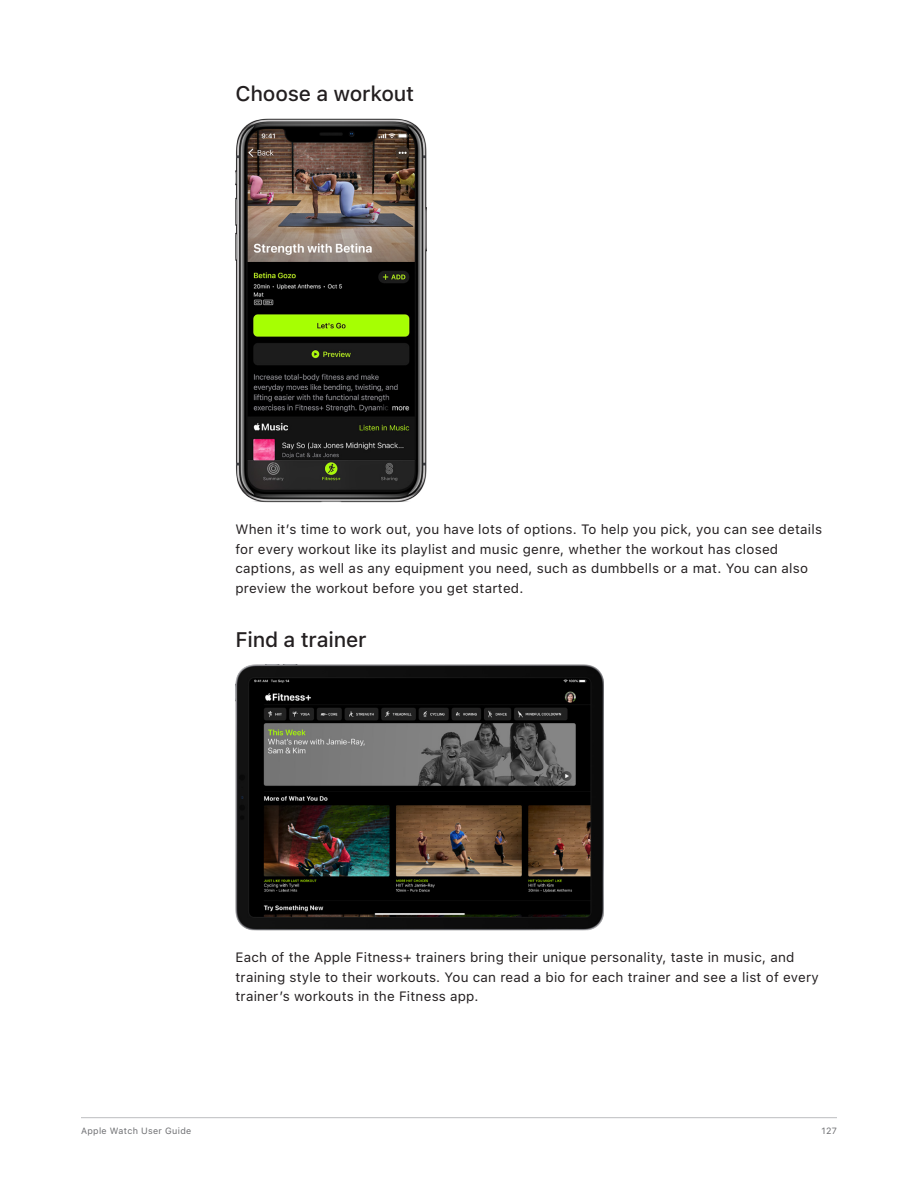
<style>
.page{position:relative;width:918px;height:1188px;background:#fff}
.page>*{position:absolute;margin:0;border:0;box-sizing:border-box;transform-origin:0 0}
.SH3{font:500 21px "SF Pro Text";letter-spacing:-.01em;color:#231f20}
.Body{font:13.5px/19.5px "SF Pro Text";letter-spacing:.015em;color:#231f20}
.t1{font:9px "SF Pro Text";letter-spacing:.035em;color:#6c6d70}
</style>
<div class="page">
<hr style="left:81px;top:1117px;width:756px;height:1px;background:#bcbdc0">
<img style="left:236px;top:119px;width:190px;height:384px">
<img style="left:236px;top:665px;width:368px;height:266px">
<h3 class="SH3" style="left:236px;top:81px;width:180px">Choose a workout</h3>
<p class="Body" style="left:236px;top:520px;width:588px">When it’s time to work out, you have lots of options. To help you pick, you can see details for every workout like its playlist and music genre, whether the workout has closed captions, as well as any equipment you need, such as dumbbells or a mat. You can also preview the workout before you get started.</p>
<h3 class="SH3" style="left:236px;top:627px;width:132px">Find a trainer</h3>
<p class="Body" style="left:236px;top:948px;width:585px">Each of the Apple Fitness+ trainers bring their unique personality, taste in music, and training style to their workouts. You can read a bio for each trainer and see a list of every trainer’s workouts in the Fitness app.</p>
<p class="t1" style="left:81px;top:1125px;width:112px">Apple Watch User Guide</p>
<p class="t1" style="left:822px;top:1125px;width:17px">127</p>
</div>
